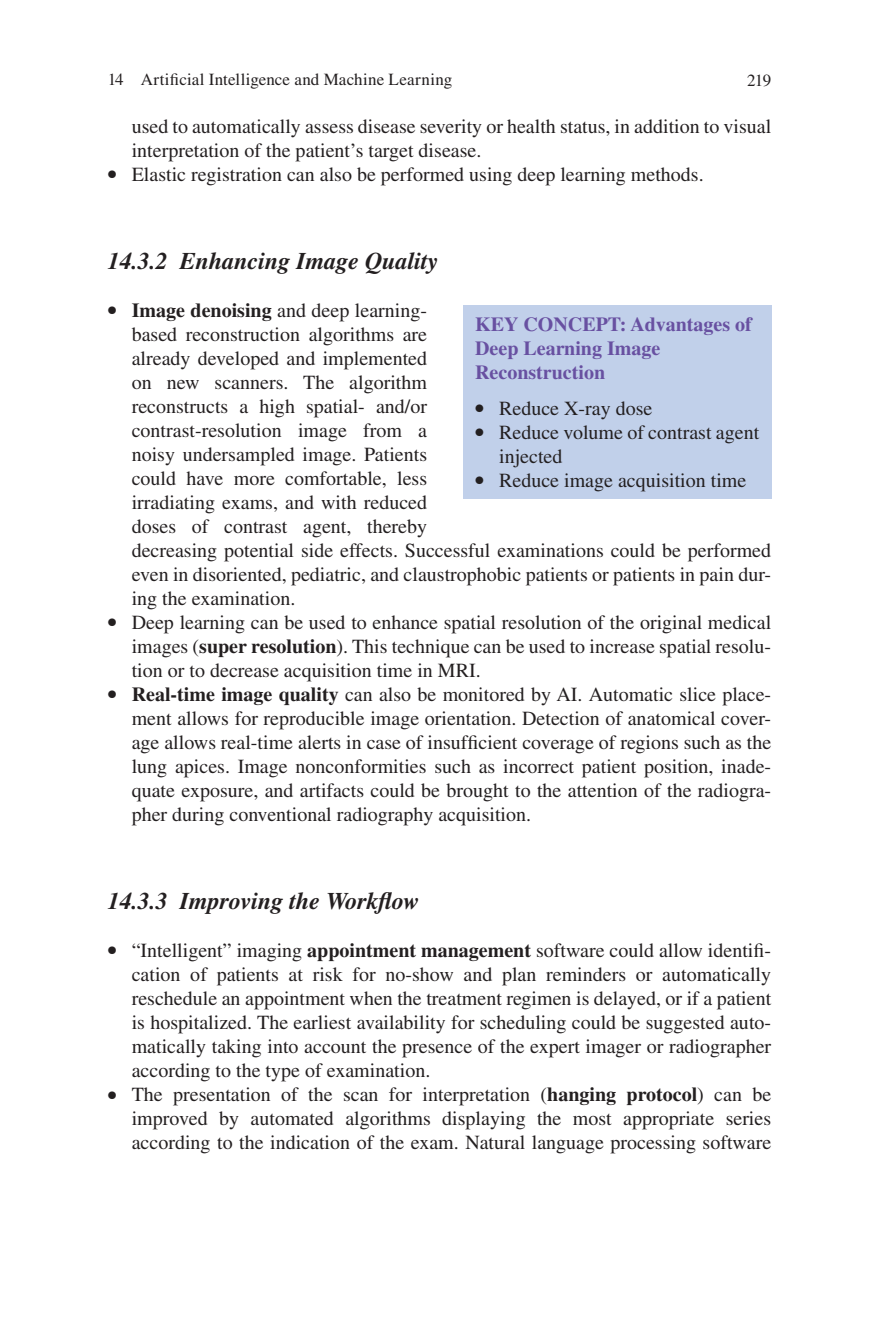
<style>
.page{position:relative;width:879px;height:1333px;background:#fff}
.page>*{position:absolute;margin:0;border:0;box-sizing:border-box;transform-origin:0 0}
.t1{font:italic 700 24px "Times LT Std";color:#231f20}
.t2{font:20px/24px "Times LT Std";color:#231f20;text-align:justify}
.t3{font:700 20px/24px "Times LT Std";color:#6850a1}
.t4{font:17px "Times LT Std Roman 3";letter-spacing:.015em;color:#231f20}
.t5{font:17px "Times LT Std";color:#231f20}
.s1{font-weight:700}
</style>
<div class="page">
<div style="left:463px;top:305px;width:308px;height:194px;background:#c1d0ea"></div>
<p class="t4" style="left:108px;top:70px;width:346px">14 Artificial Intelligence and Machine Learning</p>
<p class="t5" style="left:747px;top:71px;width:26px">219</p>
<p class="t2" style="left:132px;top:114px;width:641px">used to automatically assess disease severity or health status, in addition to visual interpretation of the patient’s target disease.</p>
<p class="t2" style="left:108px;top:162px;width:597px">● Elastic registration can also be performed using deep learning methods.</p>
<p class="t1" style="left:108px;top:247px;width:332px">14.3.2 Enhancing Image Quality</p>
<p class="t2" style="left:132px;top:298px;width:641px;text-align:left;text-indent:-24px">● <span class="s1">Image denoising</span> and deep learning-<br>based reconstruction algorithms are<br>already developed and implemented<br>on new scanners. The algorithm<br>reconstructs a high spatial- and/or<br>contrast-resolution image from a<br>noisy undersampled image. Patients<br>could have more comfortable, less<br>irradiating exams, and with reduced<br>doses of contrast agent, thereby<br>decreasing potential side effects. Successful examinations could be performed even in disoriented, pediatric, and claustrophobic patients or patients in pain dur&shy;ing the examination.</p>
<p class="t2" style="left:132px;top:610px;width:641px;text-indent:-24px">● Deep learning can be used to enhance spatial resolution of the original medical images (<span class="s1">super resolution</span>). This technique can be used to increase spatial resolu&shy;tion or to decrease acquisition time in MRI.</p>
<p class="t2" style="left:132px;top:682px;width:641px;text-indent:-24px">● <span class="s1">Real-time image quality</span> can also be monitored by AI. Automatic slice place&shy;ment allows for reproducible image orientation. Detection of anatomical cover&shy;age allows real-time alerts in case of insufficient coverage of regions such as the lung apices. Image nonconformities such as incorrect patient position, inade&shy;quate exposure, and artifacts could be brought to the attention of the radiogra&shy;pher during conventional radiography acquisition.</p>
<p class="t3" style="left:475px;top:312px;width:278px">KEY CONCEPT: Advantages of<br>Deep Learning Image<br>Reconstruction</p>
<p class="t2" style="left:475px;top:396px;width:179px">● Reduce X-ray dose</p>
<p class="t2" style="left:499px;top:420px;width:262px;text-indent:-24px">● Reduce volume of contrast agent injected</p>
<p class="t2" style="left:475px;top:468px;width:273px">● Reduce image acquisition time</p>
<p class="t1" style="left:108px;top:887px;width:313px">14.3.3 Improving the Workflow</p>
<p class="t2" style="left:132px;top:938px;width:641px;text-indent:-24px">● “Intelligent” imaging <span class="s1">appointment management</span> software could allow identifi&shy;cation of patients at risk for no-show and plan reminders or automatically reschedule an appointment when the treatment regimen is delayed, or if a patient is hospitalized. The earliest availability for scheduling could be suggested auto&shy;matically taking into account the presence of the expert imager or radiographer according to the type of examination.</p>
<p class="t2" style="left:132px;top:1082px;width:641px;text-indent:-24px">● The presentation of the scan for interpretation (<span class="s1">hanging protocol</span>) can be improved by automated algorithms displaying the most appropriate series according to the indication of the exam. Natural language processing software</p>
</div>
